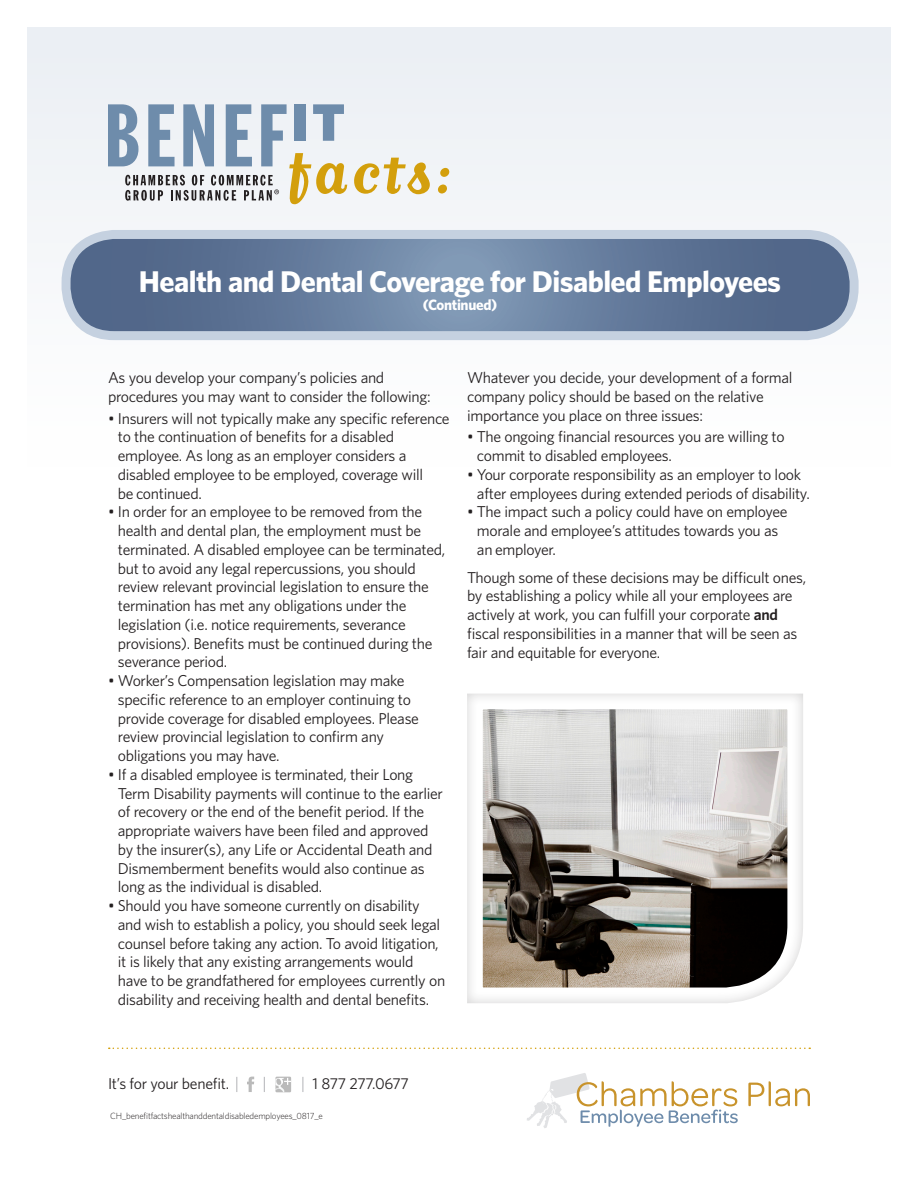
<style>
.page{position:relative;width:918px;height:1188px;background:#fff}
.page>*{position:absolute;margin:0;border:0;box-sizing:border-box;transform-origin:0 0}
.Head{font:700 30px "Whitney";letter-spacing:-.02em;color:#fff}
.Body{font:15.75px/18.8px "Whitney";letter-spacing:-.02em;color:#231f20}
.Head-2{font:700 15px "Whitney";letter-spacing:-.02em;color:#fff}
.Body-2{font:300 9px "Whitney";letter-spacing:-.02em;color:#231f20}
.s1{font-weight:600}
</style>
<div class="page">
<div style="left:27px;top:27px;width:864px;height:440px;background:#f3f5f8"></div>
<svg style="left:354px;top:158px;width:76px;height:36px"></svg>
<svg style="left:438px;top:168px;width:11px;height:26px"></svg>
<svg style="left:108px;top:104px;width:239px;height:100px"></svg>
<svg style="left:72px;top:240px;width:777px;height:90px;background:#647b9b"></svg>
<div style="left:62px;top:230px;width:797px;height:110px;border:9px solid #c5d1e0;border-radius:48px"></div>
<svg style="left:109px;top:1048px;width:701px;height:1px"></svg>
<div style="left:454px;top:684px;width:361px;height:322px;background:#231f20;opacity:.22"></div>
<svg style="left:748px;top:1081px;width:62px;height:25px"></svg>
<svg style="left:527px;top:1073px;width:211px;height:55px"></svg>
<svg style="left:247px;top:1077px;width:7px;height:15px"></svg>
<div style="left:275px;top:1077px;width:16px;height:15px;background:#bababa"></div>
<svg style="left:275px;top:1078px;width:16px;height:14px"></svg>
<svg style="left:237px;top:1077px;width:1px;height:15px"></svg>
<svg style="left:264px;top:1077px;width:1px;height:15px"></svg>
<svg style="left:303px;top:1077px;width:1px;height:15px"></svg>
<p class="Head" style="left:139px;top:261px;width:644px">Health and Dental Coverage for Disabled Employees</p>
<p class="Head-2" style="left:423px;top:295px;width:76px">(Continued)</p>
<p class="Body" style="left:108px;top:368px;width:324px">As you develop your company’s policies and procedures you may want to consider the following:</p>
<p class="Body" style="left:118px;top:408px;width:333px;text-indent:-10px">• Insurers will not typically make any specific reference to the continuation of benefits for a disabled employee. As long as an employer considers a disabled employee to be employed, coverage will<br>be continued.</p>
<p class="Body" style="left:118px;top:502px;width:329px;text-indent:-10px">• In order for an employee to be removed from the health and dental plan, the employment must be terminated. A disabled employee can be terminated, but to avoid any legal repercussions, you should review relevant provincial legislation to ensure the termination has met any obligations under the legislation (i.e. notice requirements, severance provisions). Benefits must be continued during the severance period.</p>
<p class="Body" style="left:118px;top:671px;width:303px;text-indent:-10px">• Worker’s Compensation legislation may make specific reference to an employer continuing to provide coverage for disabled employees. Please review provincial legislation to confirm any obligations you may have.</p>
<p class="Body" style="left:118px;top:765px;width:327px;text-indent:-10px">• If a disabled employee is terminated, their Long Term Disability payments will continue to the earlier of recovery or the end of the benefit period. If the appropriate waivers have been filed and approved by the insurer(s), any Life or Accidental Death and Dismemberment benefits would also continue as long as the individual is disabled.</p>
<p class="Body" style="left:118px;top:896px;width:329px;text-indent:-10px">• Should you have someone currently on disability and wish to establish a policy, you should seek legal counsel before taking any action. To avoid litigation, it is likely that any existing arrangements would have to be grandfathered for employees currently on disability and receiving health and dental benefits.</p>
<p class="Body" style="left:467px;top:368px;width:327px">Whatever you decide, your development of a formal company policy should be based on the relative importance you place on three issues:</p>
<p class="Body" style="left:477px;top:427px;width:309px;text-indent:-10px">• The ongoing financial resources you are willing to commit to disabled employees.</p>
<p class="Body" style="left:477px;top:465px;width:335px;text-indent:-10px">• Your corporate responsibility as an employer to look after employees during extended periods of disability.</p>
<p class="Body" style="left:477px;top:502px;width:312px;text-indent:-10px">• The impact such a policy could have on employee morale and employee’s attitudes towards you as an employer.</p>
<p class="Body" style="left:467px;top:567px;width:341px">Though some of these decisions may be difficult ones, by establishing a policy while all your employees are actively at work, you can fulfill your corporate <span class="s1">and </span>fiscal responsibilities in a manner that will be seen as fair and equitable for everyone.</p>
<p class="Body" style="left:108px;top:1073px;width:123px">It’s for your benefit.</p>
<p class="Body" style="left:313px;top:1073px;width:98px">1 877 277.0677</p>
<p class="Body-2" style="left:110px;top:1110px;width:214px">CH_benefitfactshealthanddentaldisabledemployees_0817_e</p>
</div>
